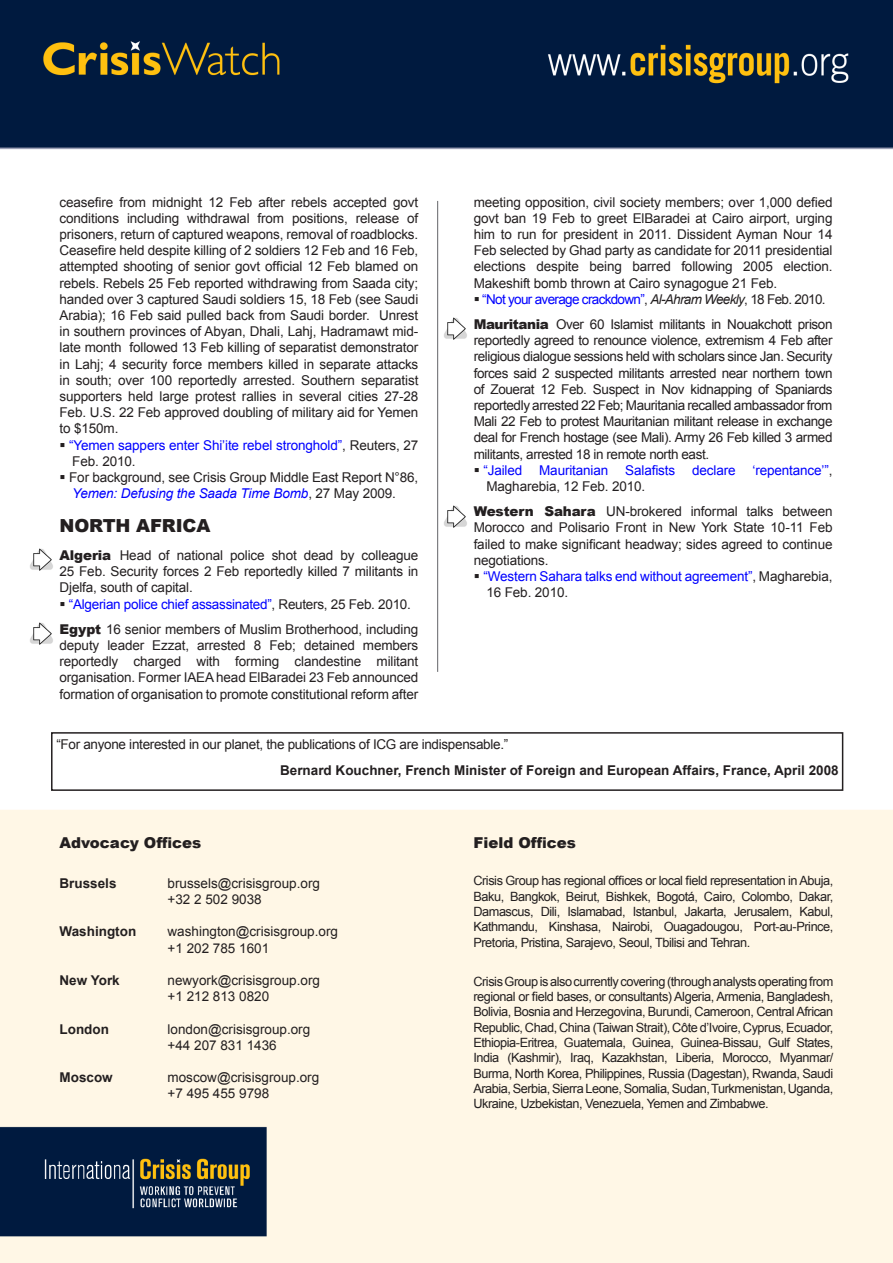
<style>
.page{position:relative;width:893px;height:1263px;background:#fff}
.page>*{position:absolute;margin:0;border:0;box-sizing:border-box;transform-origin:0 0}
.Country_body{font:900 18px "Arial";letter-spacing:-.01em;color:#231f20}
.t1{font:900 15px "Arial";color:#231f20}
.Country_body-2{font:13.5px/16.2px "Arial";letter-spacing:-.01em;color:#231f20;text-align:justify}
.Bullets_new{font:13.5px/16.2px "Arial";letter-spacing:-.01em;color:#00f}
.t2{font:700 13.5px "Arial";color:#231f20}
.Bullets_new-2{font:13.5px/16.2px "Arial";letter-spacing:-.01em;color:#231f20}
.Bullets_new-3{font:13.5px "Arial";letter-spacing:-.05em;color:#00f}
.t3{font:12.75px/15.3px "Arial";letter-spacing:-.035em;color:#231f20;text-align:justify}
.s1{color:#231f20}
.s2{font-style:italic;color:#00f}
.s3{font-weight:900}
.s4{font-style:italic;color:#231f20}
</style>
<div class="page">
<img style="left:0;top:0;width:892px;height:1262px">
<img style="left:26px;top:544px;width:31px;height:32px">
<img style="left:26px;top:618px;width:31px;height:32px">
<img style="left:440px;top:313px;width:32px;height:32px">
<img style="left:440px;top:500px;width:32px;height:32px">
<hr style="left:437px;top:201px;width:1px;height:471px;background:#757679">
<div style="left:51px;top:732px;width:792px;height:59px;border:2px solid #231f20"></div>
<svg style="left:61px;top:443px;width:4px;height:4px"></svg>
<svg style="left:61px;top:475px;width:4px;height:4px"></svg>
<svg style="left:61px;top:602px;width:4px;height:4px"></svg>
<svg style="left:475px;top:297px;width:4px;height:4px"></svg>
<svg style="left:475px;top:468px;width:4px;height:4px"></svg>
<svg style="left:475px;top:574px;width:4px;height:4px"></svg>
<p class="Country_body-2" style="left:60px;top:194px;width:360px">ceasefire from midnight 12 Feb after rebels accepted govt conditions including withdrawal from positions, release of prisoners, return of captured weapons, removal of roadblocks.<br>Ceasefire held despite killing of 2 soldiers 12 Feb and 16 Feb, attempted shooting of senior govt official 12 Feb blamed on rebels. Rebels 25 Feb reported withdrawing from Saada city; handed over 3 captured Saudi soldiers 15, 18 Feb (see Saudi Arabia); 16 Feb said pulled back from Saudi border. Unrest in southern provinces of Abyan, Dhali, Lahj, Hadramawt mid&shy;late month followed 13 Feb killing of separatist demonstrator in Lahj; 4 security force members killed in separate attacks in south; over 100 reportedly arrested. Southern separatist supporters held large protest rallies in several cities 27-28<br>Feb. U.S. 22 Feb approved doubling of military aid for Yemen to $150m.</p>
<p class="Bullets_new" style="left:69px;top:437px;width:351px">“Yemen sappers enter Shi’ite rebel stronghold”<span class="s1">, Reuters, 27<br>Feb. 2010.</span></p>
<p class="Bullets_new-2" style="left:69px;top:469px;width:351px">For background, see Crisis Group Middle East Report N°86,<br><span class="s2">Yemen: Defusing the Saada Time Bomb</span>, 27 May 2009.</p>
<p class="Country_body" style="left:60px;top:512px;width:152px">NORTH AFRICA</p>
<p class="Country_body-2" style="left:60px;top:547px;width:360px"><span class="s3">Algeria</span> Head of national police shot dead by colleague 25 Feb. Security forces 2 Feb reportedly killed 7 militants in Djelfa, south of capital.</p>
<p class="Bullets_new" style="left:69px;top:596px;width:344px">“Algerian police chief assassinated”<span class="s1">, Reuters, 25 Feb. 2010.</span></p>
<p class="Country_body-2" style="left:60px;top:621px;width:360px"><span class="s3">Egypt</span> 16 senior members of Muslim Brotherhood, including deputy leader Ezzat, arrested 8 Feb; detained members reportedly charged with forming clandestine militant organisation. Former IAEA head ElBaradei 23 Feb announced formation of organisation to promote constitutional reform after</p>
<p class="Country_body-2" style="left:474px;top:194px;width:360px">meeting opposition, civil society members; over 1,000 defied govt ban 19 Feb to greet ElBaradei at Cairo airport, urging him to run for president in 2011. Dissident Ayman Nour 14<br>Feb selected by Ghad party as candidate for 2011 presidential elections despite being barred following 2005 election.<br>Makeshift bomb thrown at Cairo synagogue 21 Feb.</p>
<p class="Bullets_new-3" style="left:482px;top:290px;width:345px">“Not your average crackdown”<span class="s1">,</span> <span class="s4">Al-Ahram Weekly</span><span class="s1">, 18 Feb. 2010.</span></p>
<p class="Country_body-2" style="left:474px;top:316px;width:360px"><span class="s3">Mauritania</span> Over 60 Islamist militants in Nouakchott prison reportedly agreed to renounce violence, extremism 4 Feb after religious dialogue sessions held with scholars since Jan. Security forces said 2 suspected militants arrested near northern town of Zouerat 12 Feb. Suspect in Nov kidnapping of Spaniards reportedly arrested 22 Feb; Mauritania recalled ambassador from Mali 22 Feb to protest Mauritanian militant release in exchange deal for French hostage (see Mali). Army 26 Feb killed 3 armed militants, arrested 18 in remote north east.</p>
<p class="Bullets_new" style="left:483px;top:462px;width:351px">“Jailed Mauritanian Salafists declare ‘repentance’”<span class="s1">,<br>Magharebia, 12 Feb. 2010.</span></p>
<p class="Country_body-2" style="left:474px;top:503px;width:360px"><span class="s3">Western Sahara</span> UN-brokered informal talks between Morocco and Polisario Front in New York State 10-11 Feb failed to make significant headway; sides agreed to continue negotiations.</p>
<p class="Bullets_new" style="left:483px;top:568px;width:351px">“Western Sahara talks end without agreement”<span class="s1">, Magharebia,<br>16 Feb. 2010.</span></p>
<p class="Country_body-2" style="left:56px;top:737px;width:453px">“For anyone interested in our planet, the publications of ICG are indispensable.”</p>
<p class="t2" style="left:280px;top:761px;width:560px">Bernard Kouchner, French Minister of Foreign and European Affairs, France, April 2008</p>
<p class="t1" style="left:60px;top:832px;width:143px">Advocacy Offices</p>
<p class="t2" style="left:60px;top:874px;width:59px">Brussels</p>
<p class="Country_body-2" style="left:168px;top:875px;width:154px">brussels@crisisgroup.org</p>
<p class="Country_body-2" style="left:168px;top:891px;width:96px">+32 2 502 9038</p>
<p class="t2" style="left:60px;top:923px;width:78px">Washington</p>
<p class="Country_body-2" style="left:168px;top:924px;width:172px">washington@crisisgroup.org</p>
<p class="Country_body-2" style="left:168px;top:940px;width:103px">+1 202 785 1601</p>
<p class="t2" style="left:60px;top:971px;width:62px">New York</p>
<p class="Country_body-2" style="left:168px;top:972px;width:154px">newyork@crisisgroup.org</p>
<p class="Country_body-2" style="left:168px;top:988px;width:103px">+1 212 813 0820</p>
<p class="t2" style="left:60px;top:1020px;width:51px">London</p>
<p class="Country_body-2" style="left:168px;top:1021px;width:144px">london@crisisgroup.org</p>
<p class="Country_body-2" style="left:168px;top:1037px;width:111px">+44 207 831 1436</p>
<p class="t2" style="left:60px;top:1068px;width:55px">Moscow</p>
<p class="Country_body-2" style="left:168px;top:1069px;width:153px">moscow@crisisgroup.org</p>
<p class="Country_body-2" style="left:168px;top:1086px;width:103px">+7 495 455 9798</p>
<p class="t1" style="left:473px;top:832px;width:104px">Field Offices</p>
<p class="t3" style="left:473px;top:873px;width:361px">Crisis Group has regional offices or local field representation in Abuja, Baku, Bangkok, Beirut, Bishkek, Bogotá, Cairo, Colombo, Dakar, Damascus, Dili, Islamabad, Istanbul, Jakarta, Jerusalem, Kabul, Kathmandu, Kinshasa, Nairobi, Ouagadougou, Port-au-Prince, Pretoria, Pristina, Sarajevo, Seoul, Tbilisi and Tehran.</p>
<p class="t3" style="left:473px;top:974px;width:361px">Crisis Group is also currently covering (through analysts operating from regional or field bases, or consultants) Algeria, Armenia, Bangladesh, Bolivia, Bosnia and Herzegovina, Burundi, Cameroon, Central African Republic, Chad, China (Taiwan Strait), Côte d’Ivoire, Cyprus, Ecuador, Ethiopia-Eritrea, Guatemala, Guinea, Guinea-Bissau, Gulf States, India (Kashmir), Iraq, Kazakhstan, Liberia, Morocco, Myanmar/ Burma, North Korea, Philippines, Russia (Dagestan), Rwanda, Saudi Arabia, Serbia, Sierra Leone, Somalia, Sudan, Turkmenistan, Uganda, Ukraine, Uzbekistan, Venezuela, Yemen and Zimbabwe.</p>
</div>
